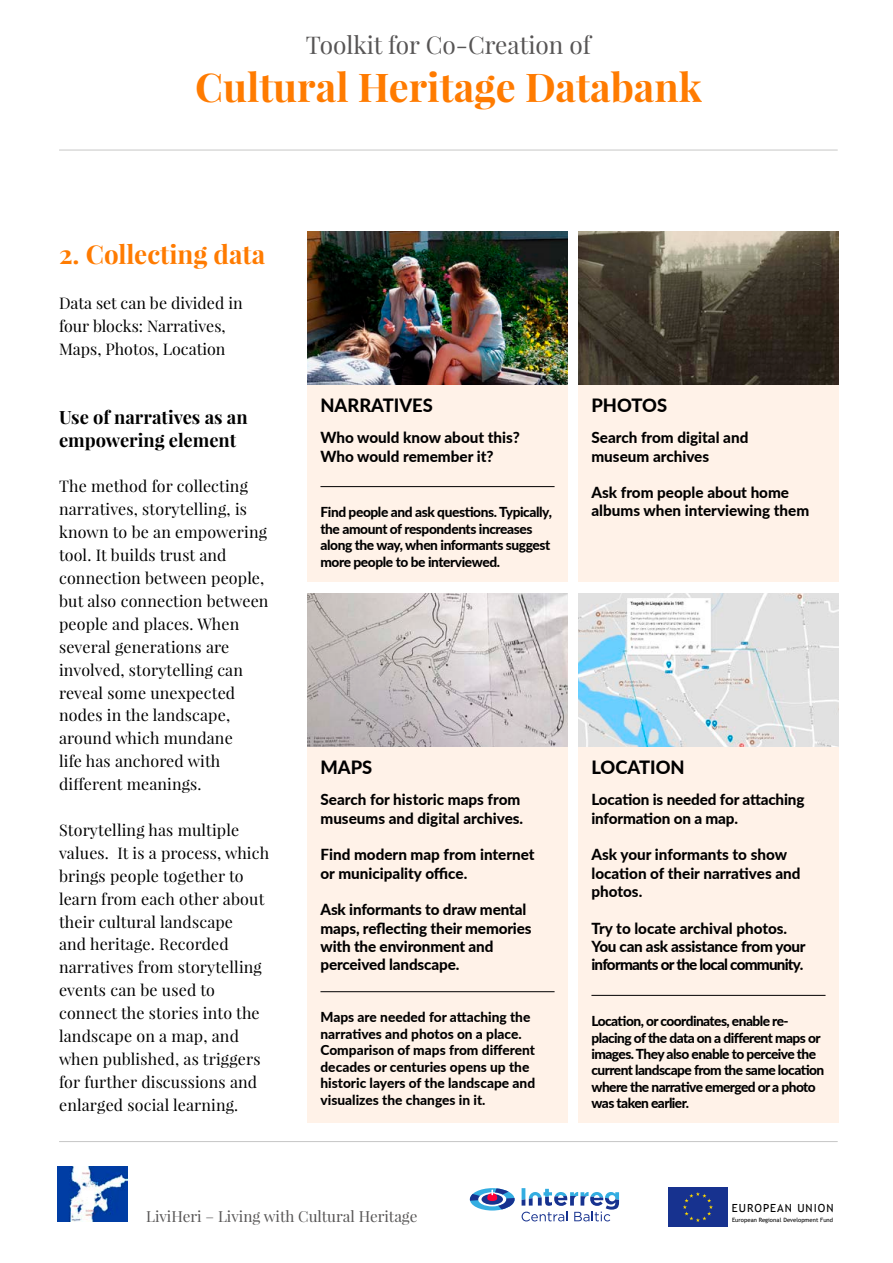
<style>
.page{position:relative;width:893px;height:1263px;background:#fff}
.page>*{position:absolute;margin:0;border:0;box-sizing:border-box;transform-origin:0 0}
.t1{font:700 39.6px "Playfair Display";color:#ff7b00}
.t2{font:700 25.95px "Playfair Display";color:#ff7b00}
.t3{font:24.45px "Playfair Display";color:#575555}
.t4{font:700 18.3px/23px "Playfair Display";color:#000}
.t5{font:800 18.3px "Lato";color:#000}
.t6{font:16.05px/23px "Playfair Display";letter-spacing:.01em;color:#000}
.t7{font:800 15.3px/18.3px "Lato";letter-spacing:-.005em;color:#000}
.t8{font:15.3px "Playfair Display";color:#575555}
.t9{font:800 13.8px/16.5px "Lato";letter-spacing:-.03em;color:#000}
.t10{font:800 13.8px/16.5px "Lato";color:#000}
.t11{font:11.25px "Trebuchet MS";letter-spacing:.09em;color:#000}
.t12{font:5.85px "Trebuchet MS";letter-spacing:.005em;color:#000}
</style>
<div class="page">
<hr style="left:59px;top:1141px;width:779px;height:1px;background:#c7c7c6">
<img style="left:58px;top:1166px;width:70px;height:56px">
<hr style="left:59px;top:150px;width:779px;height:1px;background:#c7c7c6">
<svg style="left:522px;top:1188px;width:97px;height:33px"></svg>
<svg style="left:470px;top:1188px;width:45px;height:22px"></svg>
<div style="left:668px;top:1187px;width:60px;height:40px;background:#17328f"></div>
<svg style="left:683px;top:1192px;width:30px;height:30px"></svg>
<div style="left:307px;top:384px;width:261px;height:197px;background:#fff2e8"></div>
<hr style="left:320px;top:486px;width:235px;height:1px;background:#000">
<img style="left:307px;top:231px;width:261px;height:153px">
<div style="left:578px;top:384px;width:260px;height:197px;background:#fff2e8"></div>
<img style="left:578px;top:231px;width:260px;height:153px">
<div style="left:307px;top:746px;width:261px;height:377px;background:#fff2e8"></div>
<hr style="left:320px;top:991px;width:235px;height:1px;background:#000">
<img style="left:307px;top:594px;width:261px;height:152px">
<div style="left:578px;top:746px;width:260px;height:377px;background:#fff2e8"></div>
<hr style="left:591px;top:995px;width:234px;height:1px;background:#000">
<img style="left:578px;top:594px;width:260px;height:152px">
<h3 class="t3" style="left:306px;top:30px;width:287px">Toolkit for Co-Creation of</h3>
<h1 class="t1" style="left:195px;top:62px;width:509px">Cultural Heritage Databank</h1>
<h2 class="t2" style="left:59px;top:237px;width:208px">2. Collecting data</h2>
<p class="t6" style="left:59px;top:292px;width:185px">Data set can be divided in four blocks: Narratives,<br>Maps, Photos, Location</p>
<p class="t4" style="left:59px;top:405px;width:190px">Use of narratives as an empowering element</p>
<p class="t6" style="left:59px;top:475px;width:211px">The method for collecting narratives, storytelling, is known to be an empowering tool. It builds trust and connection between people, but also connection between people and places. When several generations are involved, storytelling can reveal some unexpected nodes in the landscape, around which mundane<br>life has anchored with different meanings.</p>
<p class="t6" style="left:59px;top:818px;width:212px">Storytelling has multiple values. It is a process, which brings people together to learn from each other about their cultural landscape<br>and heritage. Recorded narratives from storytelling events can be used to connect the stories into the landscape on a map, and when published, as triggers for further discussions and enlarged social learning.</p>
<p class="t5" style="left:320px;top:392px;width:114px">NARRATIVES</p>
<p class="t7" style="left:320px;top:428px;width:201px">Who would know about this?<br>Who would remember it?</p>
<p class="t9" style="left:320px;top:503px;width:233px">Find people and ask questions. Typically, the amount of respondents increases along the way, when informants suggest more people to be interviewed.</p>
<p class="t5" style="left:320px;top:754px;width:53px">MAPS</p>
<p class="t7" style="left:320px;top:790px;width:204px">Search for historic maps from museums and digital archives.</p>
<p class="t7" style="left:320px;top:845px;width:216px">Find modern map from internet or municipality office.</p>
<p class="t7" style="left:320px;top:900px;width:213px">Ask informants to draw mental maps, reflecting their memories with the environment and perceived landscape.</p>
<p class="t10" style="left:320px;top:1008px;width:216px">Maps are needed for attaching the narratives and photos on a place.<br>Comparison of maps from different decades or centuries opens up the historic layers of the landscape and visualizes the changes in it.</p>
<p class="t8" style="left:146px;top:1206px;width:273px">LiviHeri – Living with Cultural Heritage</p>
<p class="t5" style="left:591px;top:392px;width:77px">PHOTOS</p>
<p class="t7" style="left:591px;top:428px;width:158px">Search from digital and museum archives</p>
<p class="t7" style="left:591px;top:483px;width:219px">Ask from people about home albums when interviewing them</p>
<p class="t5" style="left:591px;top:754px;width:95px">LOCATION</p>
<p class="t7" style="left:591px;top:790px;width:215px">Location is needed for attaching information on a map.</p>
<p class="t7" style="left:591px;top:845px;width:211px">Ask your informants to show location of their narratives and photos.</p>
<p class="t7" style="left:591px;top:918px;width:216px">Try to locate archival photos.<br>You can ask assistance from your informants or the local community.</p>
<p class="t9" style="left:591px;top:1012px;width:234px">Location, or coordinates, enable re&shy;placing of the data on a different maps or images. They also enable to perceive the current landscape from the same location where the narrative emerged or a photo was taken earlier.</p>
<p class="t11" style="left:732px;top:1202px;width:103px">EUROPEAN UNION</p>
<p class="t12" style="left:732px;top:1216px;width:103px">European Regional Development Fund</p>
</div>
